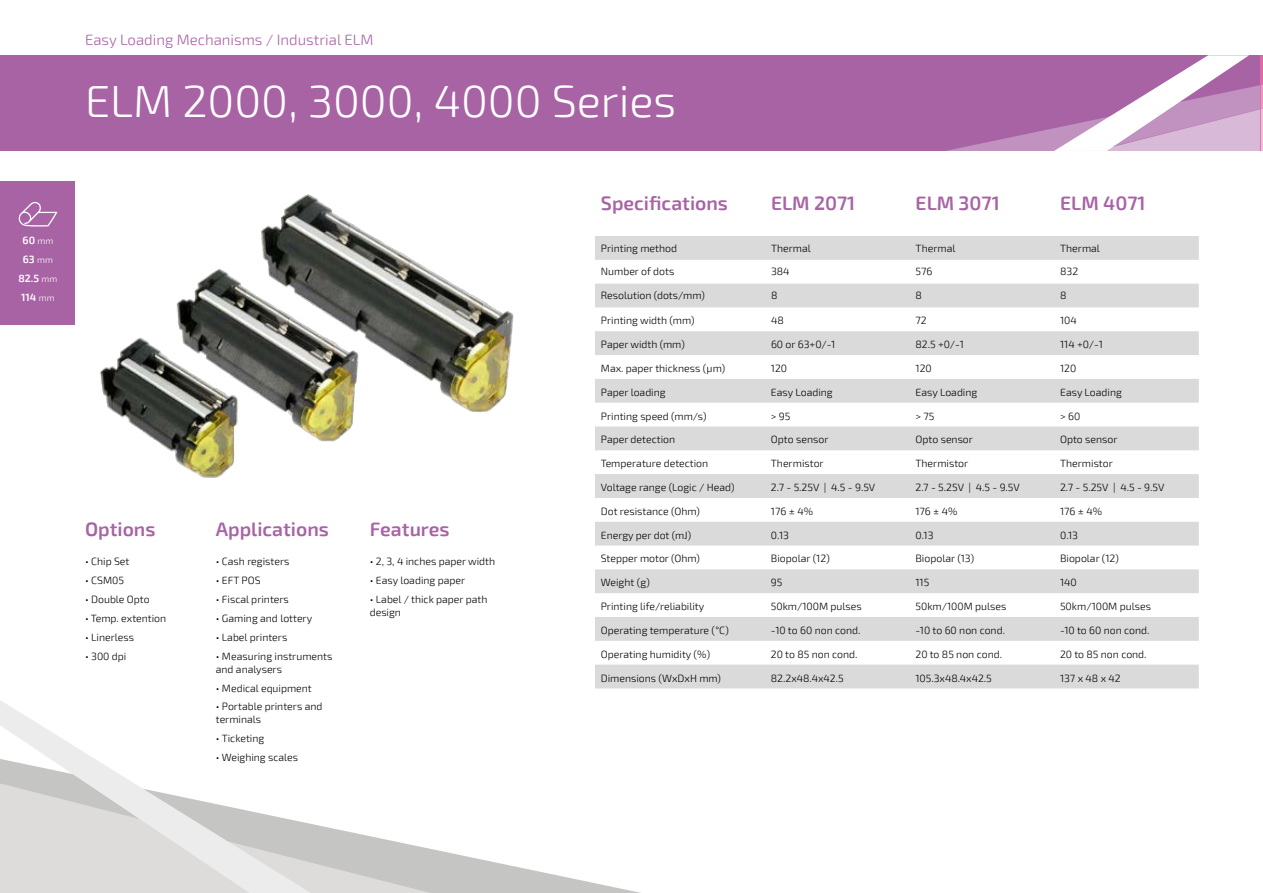
<style>
.page{position:relative;width:1263px;height:893px;background:#fff}
.page>*{position:absolute;margin:0;border:0;box-sizing:border-box;transform-origin:0 0}
.t1{font:300 45px "Exo 2";color:#fff}
.t2{font:600 19.5px "Exo 2";color:#a863a5}
.t3{font:300 15px "Exo 2";color:#a863a5}
.t4{font:300 10.5px/12.6px "Exo 2";color:#000}
.t5{font:600 10.5px/19px "Exo 2";color:#fff;text-align:center}
.s1{font-weight:300;font-size:9px}
</style>
<div class="page">
<svg style="left:328px;top:827px;width:313px;height:66px"></svg>
<svg style="left:0;top:700px;width:328px;height:193px"></svg>
<div style="left:0;top:55px;width:1263px;height:96px;background:#a863a5"></div>
<svg style="left:595px;top:236px;width:604px;height:452px;fill:#dadada"></svg>
<div style="left:0;top:181px;width:74px;height:143px;background:#a863a5"></div>
<svg style="left:18px;top:202px;width:39px;height:25px"></svg>
<svg style="left:946px;top:55px;width:317px;height:96px"></svg>
<img style="left:48px;top:317px;width:186px;height:161px">
<img style="left:137px;top:269px;width:217px;height:183px">
<img style="left:241px;top:194px;width:273px;height:218px">
<p class="t5" style="left:19px;top:231px;width:40px">60 <span class="s1">mm<br></span>63 <span class="s1">mm<br></span>82.5 <span class="s1">mm<br></span>114 <span class="s1">mm</span></p>
<h3 class="t3" style="left:85px;top:31px;width:290px">Easy Loading Mechanisms / Industrial ELM</h3>
<h1 class="t1" style="left:85px;top:75px;width:593px">ELM 2000, 3000, 4000 Series</h1>
<h2 class="t2" style="left:85px;top:517px;width:72px">Options</h2>
<h2 class="t2" style="left:216px;top:517px;width:115px">Applications</h2>
<p class="t4" style="left:85px;top:555px;width:46px">• Chip Set</p>
<p class="t4" style="left:85px;top:574px;width:40px">• CSM05</p>
<p class="t4" style="left:85px;top:593px;width:66px">• Double Opto</p>
<p class="t4" style="left:85px;top:612px;width:83px">• Temp. extention</p>
<p class="t4" style="left:85px;top:631px;width:51px">• Linerless</p>
<p class="t4" style="left:85px;top:650px;width:43px">• 300 dpi</p>
<p class="t4" style="left:216px;top:555px;width:75px">• Cash registers</p>
<p class="t4" style="left:216px;top:574px;width:46px">• EFT POS</p>
<p class="t4" style="left:216px;top:593px;width:75px">• Fiscal printers</p>
<p class="t4" style="left:216px;top:612px;width:98px">• Gaming and lottery</p>
<p class="t4" style="left:216px;top:631px;width:73px">• Label printers</p>
<p class="t4" style="left:216px;top:650px;width:118px">• Measuring instruments and analysers</p>
<p class="t4" style="left:216px;top:682px;width:98px">• Medical equipment</p>
<p class="t4" style="left:216px;top:701px;width:108px">• Portable printers and terminals</p>
<p class="t4" style="left:216px;top:732px;width:50px">• Ticketing</p>
<p class="t4" style="left:216px;top:751px;width:84px">• Weighing scales</p>
<h2 class="t2" style="left:370px;top:517px;width:81px">Features</h2>
<p class="t4" style="left:370px;top:555px;width:127px">• 2, 3, 4 inches paper width</p>
<p class="t4" style="left:370px;top:574px;width:97px">• Easy loading paper</p>
<p class="t4" style="left:370px;top:593px;width:119px">• Label / thick paper path design</p>
<h2 class="t2" style="left:601px;top:191px;width:129px">Specifications</h2>
<h2 class="t2" style="left:771px;top:191px;width:86px">ELM 2071</h2>
<h2 class="t2" style="left:916px;top:191px;width:86px">ELM 3071</h2>
<h2 class="t2" style="left:1060px;top:191px;width:87px">ELM 4071</h2>
<p class="t4" style="left:601px;top:242px;width:78px">Printing method</p>
<p class="t4" style="left:771px;top:242px;width:41px">Thermal</p>
<p class="t4" style="left:916px;top:242px;width:41px">Thermal</p>
<p class="t4" style="left:1060px;top:242px;width:41px">Thermal</p>
<p class="t4" style="left:601px;top:266px;width:75px">Number of dots</p>
<p class="t4" style="left:771px;top:266px;width:20px">384</p>
<p class="t4" style="left:916px;top:266px;width:18px">576</p>
<p class="t4" style="left:1060px;top:266px;width:20px">832</p>
<p class="t4" style="left:601px;top:289px;width:105px">Resolution (dots/mm)</p>
<p class="t4" style="left:771px;top:289px;width:8px">8</p>
<p class="t4" style="left:915px;top:289px;width:8px">8</p>
<p class="t4" style="left:1060px;top:289px;width:8px">8</p>
<p class="t4" style="left:601px;top:314px;width:95px">Printing width (mm)</p>
<p class="t4" style="left:771px;top:314px;width:14px">48</p>
<p class="t4" style="left:915px;top:314px;width:13px">72</p>
<p class="t4" style="left:1060px;top:314px;width:18px">104</p>
<p class="t4" style="left:601px;top:338px;width:85px">Paper width (mm)</p>
<p class="t4" style="left:771px;top:338px;width:66px">60 or 63+0/-1</p>
<p class="t4" style="left:915px;top:338px;width:50px">82.5 +0/-1</p>
<p class="t4" style="left:1060px;top:338px;width:44px">114 +0/-1</p>
<p class="t4" style="left:601px;top:362px;width:126px">Max. paper thickness (μm)</p>
<p class="t4" style="left:771px;top:362px;width:18px">120</p>
<p class="t4" style="left:915px;top:362px;width:18px">120</p>
<p class="t4" style="left:1060px;top:362px;width:18px">120</p>
<p class="t4" style="left:601px;top:386px;width:66px">Paper loading</p>
<p class="t4" style="left:771px;top:386px;width:63px">Easy Loading</p>
<p class="t4" style="left:915px;top:386px;width:63px">Easy Loading</p>
<p class="t4" style="left:1060px;top:386px;width:63px">Easy Loading</p>
<p class="t4" style="left:601px;top:410px;width:107px">Printing speed (mm/s)</p>
<p class="t4" style="left:771px;top:410px;width:21px">&gt; 95</p>
<p class="t4" style="left:915px;top:410px;width:20px">&gt; 75</p>
<p class="t4" style="left:1060px;top:410px;width:22px">&gt; 60</p>
<p class="t4" style="left:601px;top:434px;width:76px">Paper detection</p>
<p class="t4" style="left:771px;top:434px;width:59px">Opto sensor</p>
<p class="t4" style="left:915px;top:434px;width:59px">Opto sensor</p>
<p class="t4" style="left:1060px;top:434px;width:59px">Opto sensor</p>
<p class="t4" style="left:601px;top:457px;width:109px">Temperature detection</p>
<p class="t4" style="left:771px;top:457px;width:54px">Thermistor</p>
<p class="t4" style="left:915px;top:457px;width:54px">Thermistor</p>
<p class="t4" style="left:1060px;top:457px;width:54px">Thermistor</p>
<p class="t4" style="left:601px;top:481px;width:135px">Voltage range (Logic / Head)</p>
<p class="t4" style="left:771px;top:481px;width:106px">2.7 - 5.25V | 4.5 - 9.5V</p>
<p class="t4" style="left:915px;top:481px;width:106px">2.7 - 5.25V | 4.5 - 9.5V</p>
<p class="t4" style="left:1060px;top:481px;width:106px">2.7 - 5.25V | 4.5 - 9.5V</p>
<p class="t4" style="left:601px;top:505px;width:101px">Dot resistance (Ohm)</p>
<p class="t4" style="left:771px;top:505px;width:44px">176 ± 4%</p>
<p class="t4" style="left:915px;top:505px;width:44px">176 ± 4%</p>
<p class="t4" style="left:1060px;top:505px;width:44px">176 ± 4%</p>
<p class="t4" style="left:601px;top:529px;width:92px">Energy per dot (mJ)</p>
<p class="t4" style="left:771px;top:529px;width:20px">0.13</p>
<p class="t4" style="left:915px;top:529px;width:20px">0.13</p>
<p class="t4" style="left:1060px;top:529px;width:20px">0.13</p>
<p class="t4" style="left:601px;top:553px;width:101px">Stepper motor (Ohm)</p>
<p class="t4" style="left:771px;top:553px;width:60px">Biopolar (12)</p>
<p class="t4" style="left:915px;top:553px;width:60px">Biopolar (13)</p>
<p class="t4" style="left:1060px;top:553px;width:60px">Biopolar (12)</p>
<p class="t4" style="left:601px;top:576px;width:51px">Weight (g)</p>
<p class="t4" style="left:771px;top:576px;width:13px">95</p>
<p class="t4" style="left:915px;top:576px;width:15px">115</p>
<p class="t4" style="left:1060px;top:576px;width:18px">140</p>
<p class="t4" style="left:601px;top:600px;width:105px">Printing life/reliability</p>
<p class="t4" style="left:771px;top:600px;width:92px">50km/100M pulses</p>
<p class="t4" style="left:915px;top:600px;width:92px">50km/100M pulses</p>
<p class="t4" style="left:1060px;top:600px;width:92px">50km/100M pulses</p>
<p class="t4" style="left:601px;top:624px;width:130px">Operating temperature (°C)</p>
<p class="t4" style="left:771px;top:624px;width:91px">-10 to 60 non cond.</p>
<p class="t4" style="left:915px;top:624px;width:91px">-10 to 60 non cond.</p>
<p class="t4" style="left:1060px;top:624px;width:91px">-10 to 60 non cond.</p>
<p class="t4" style="left:601px;top:648px;width:111px">Operating humidity (%)</p>
<p class="t4" style="left:771px;top:648px;width:88px">20 to 85 non cond.</p>
<p class="t4" style="left:915px;top:648px;width:88px">20 to 85 non cond.</p>
<p class="t4" style="left:1060px;top:648px;width:88px">20 to 85 non cond.</p>
<p class="t4" style="left:601px;top:672px;width:122px">Dimensions (WxDxH mm)</p>
<p class="t4" style="left:771px;top:672px;width:74px">82.2х48.4х42.5</p>
<p class="t4" style="left:915px;top:672px;width:78px">105.3х48.4х42.5</p>
<p class="t4" style="left:1060px;top:672px;width:62px">137 x 48 x 42</p>
</div>
